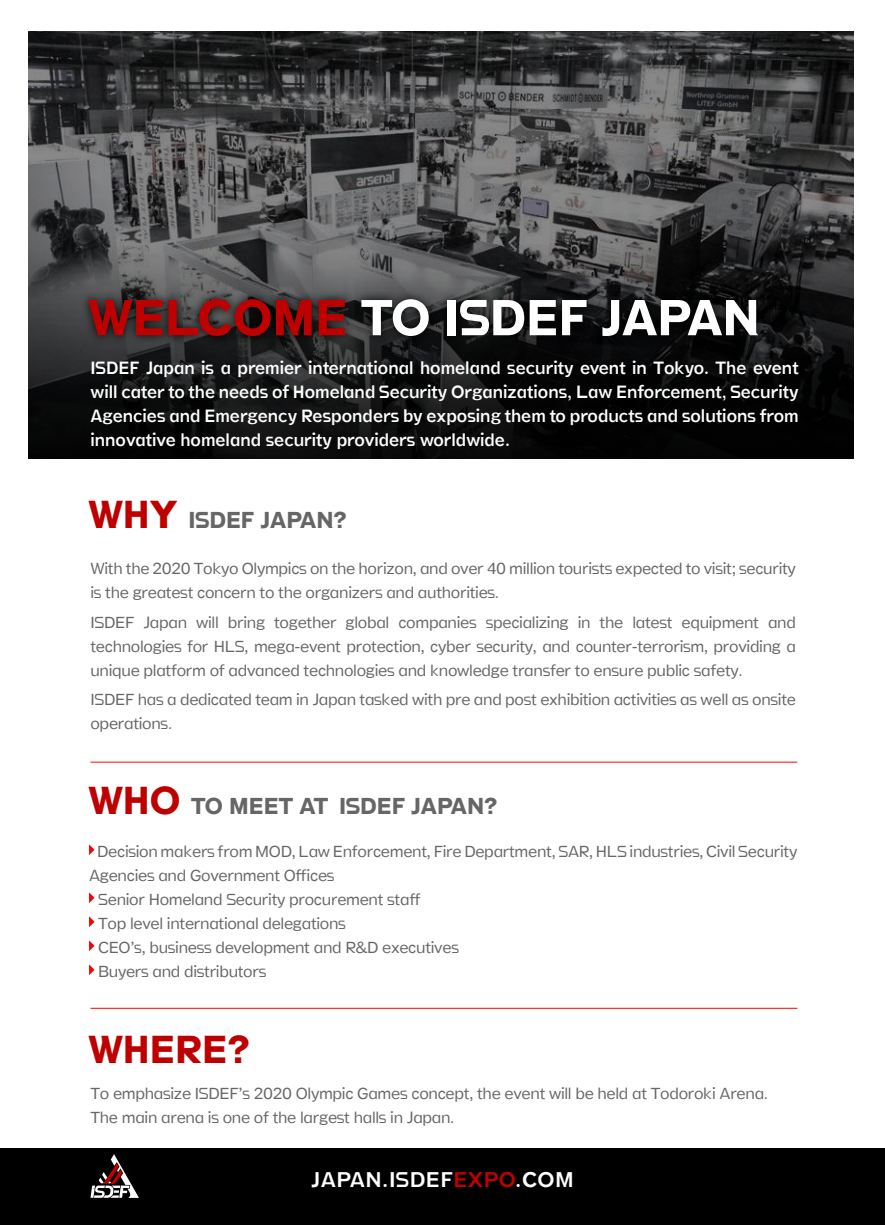
<style>
.page{position:relative;width:885px;height:1225px;background:#fff}
.page>*{position:absolute;margin:0;border:0;box-sizing:border-box;transform-origin:0 0}
.t1{font:700 50.8px "Stamen";color:#fff}
.t2{font:700 39.6px "Stamen";color:#bf0000}
.t3{font:700 23.4px "Stamen";color:#666}
.t4{font:300 21.6px "Stamen";letter-spacing:.02em;color:#fff}
.t5{font:300 18px/24px "Stamen";color:#fff;text-align:justify;scale:.94 1}
.t6{font:200 16.2px/24px "Stamen";letter-spacing:-.02em;color:#666}
.s1{color:#bf0000}
.s2{font-size:39.6px;color:#bf0000}
</style>
<div class="page">
<img style="left:28px;top:31px;width:825px;height:428px">
<svg style="left:89px;top:844px;width:5px;height:11px"></svg>
<svg style="left:89px;top:892px;width:5px;height:11px"></svg>
<svg style="left:89px;top:916px;width:5px;height:11px"></svg>
<svg style="left:89px;top:940px;width:5px;height:11px"></svg>
<svg style="left:89px;top:964px;width:5px;height:11px"></svg>
<hr style="left:90px;top:761px;width:707px;height:1px;background:#f00">
<hr style="left:90px;top:1007px;width:707px;height:1px;background:#f00">
<div style="left:79px;top:289px;width:687px;height:57px;background:#000;opacity:.92"></div>
<div style="left:0;top:1148px;width:884px;height:77px;background:#000"></div>
<svg style="left:90px;top:1154px;width:49px;height:43px"></svg>
<h1 class="t1" style="left:88px;top:299px;width:673px"><span class="s1">WELCOME</span> TO ISDEF JAPAN</h1>
<p class="t5" style="left:90px;top:357px;width:754px">ISDEF Japan is a premier international homeland security event in Tokyo. The event will cater to the needs of Homeland Security Organizations, Law Enforcement, Security Agencies and Emergency Responders by exposing them to products and solutions from innovative homeland security providers worldwide.</p>
<h3 class="t3" style="left:88px;top:511px;width:260px"><span class="s2">WHY</span> ISDEF JAPAN?</h3>
<p class="t6" style="left:90px;top:557px;width:707px">With the 2020 Tokyo Olympics on the horizon, and over 40 million tourists expected to visit; security is the greatest concern to the organizers and authorities.</p>
<p class="t6" style="left:90px;top:611px;width:707px;text-align:justify">ISDEF Japan will bring together global companies specializing in the latest equipment and technologies for HLS, mega-event protection, cyber security, and counter-terrorism, providing a unique platform of advanced technologies and knowledge transfer to ensure public safety.</p>
<p class="t6" style="left:90px;top:689px;width:707px">ISDEF has a dedicated team in Japan tasked with pre and post exhibition activities as well as onsite operations.</p>
<h3 class="t3" style="left:88px;top:797px;width:411px"><span class="s2">WHO</span> TO MEET AT ISDEF JAPAN?</h3>
<p class="t6" style="left:97px;top:840px;width:701px">Decision makers from MOD, Law Enforcement, Fire Department, SAR, HLS industries, Civil Security</p>
<p class="t6" style="left:89px;top:863px;width:247px">Agencies and Government Offices</p>
<p class="t6" style="left:98px;top:887px;width:324px">Senior Homeland Security procurement staff</p>
<p class="t6" style="left:98px;top:912px;width:249px">Top level international delegations</p>
<p class="t6" style="left:98px;top:936px;width:362px">CEO’s, business development and R&amp;D executives</p>
<p class="t6" style="left:98px;top:960px;width:170px">Buyers and distributors</p>
<h2 class="t2" style="left:88px;top:1035px;width:163px">WHERE?</h2>
<p class="t6" style="left:90px;top:1082px;width:679px">To emphasize ISDEF’s 2020 Olympic Games concept, the event will be held at Todoroki Arena.<br>The main arena is one of the largest halls in Japan.</p>
<h3 class="t4" style="left:311px;top:1170px;width:264px">JAPAN.ISDEF<span class="s1">EXPO</span>.COM</h3>
</div>
